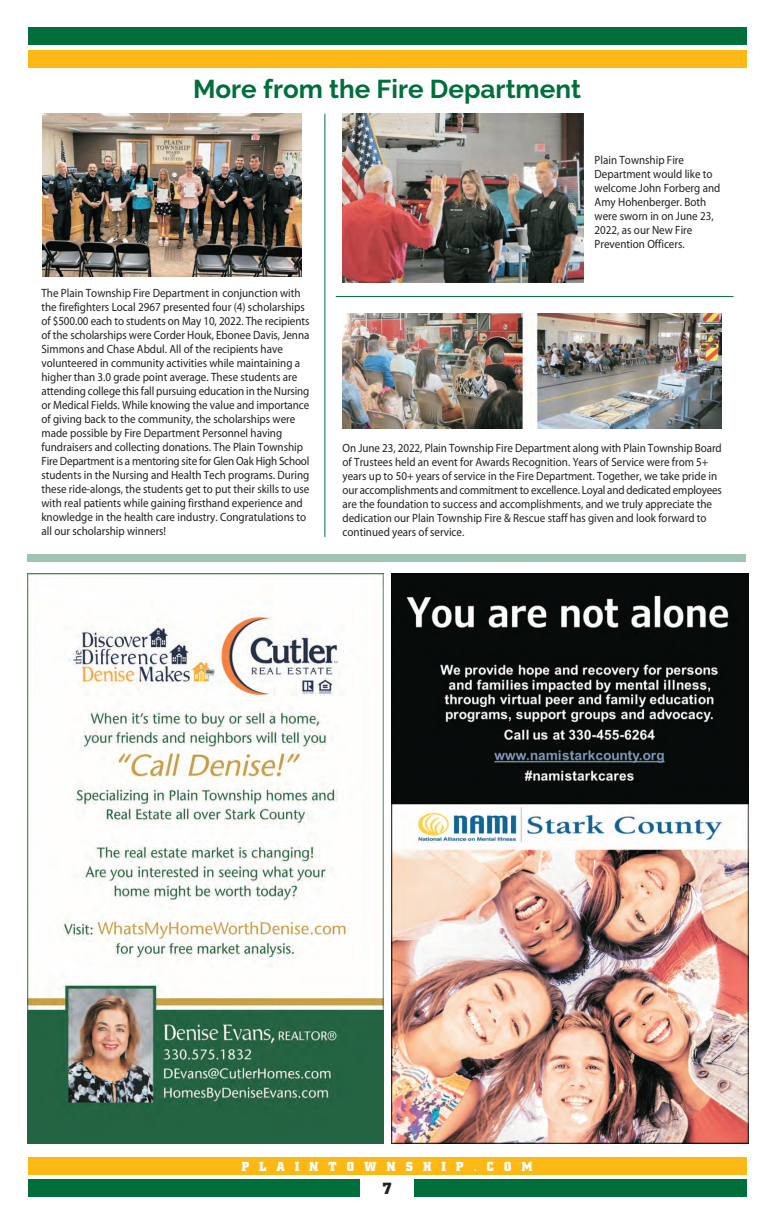
<style>
.page{position:relative;width:774px;height:1224px;background:#fff}
.page>*{position:absolute;margin:0;border:0;box-sizing:border-box;transform-origin:0 0}
.t1{font:700 26px "Raleway";color:#006f3c}
.t2{font:700 16px "City";color:#231f20}
.t3{font:700 13px "City";letter-spacing:.8em;color:#fff}
.t4{font:12px/14px "Myriad Pro";color:#231f20;scale:.92 1}
</style>
<div class="page">
<img style="left:27px;top:573px;width:356px;height:571px">
<img style="left:392px;top:573px;width:356px;height:571px">
<div style="left:28px;top:1157px;width:719px;height:18px;background:#fcb814"></div>
<div style="left:28px;top:1179px;width:719px;height:18px;background:#006f3c"></div>
<div style="left:360px;top:1177px;width:54px;height:26px;background:#fff"></div>
<div style="left:28px;top:50px;width:719px;height:18px;background:#fcb814"></div>
<div style="left:28px;top:554px;width:718px;height:8px;background:#9ec5b1"></div>
<img style="left:42px;top:113px;width:259px;height:164px">
<hr style="left:324px;top:114px;width:1px;height:423px;background:#006f3c">
<img style="left:343px;top:114px;width:240px;height:169px">
<hr style="left:336px;top:296px;width:398px;height:1px;background:#006f3c">
<img style="left:342px;top:313px;width:379px;height:116px">
<div style="left:28px;top:27px;width:719px;height:18px;background:#006f3c"></div>
<h1 class="t1" style="left:193px;top:73px;width:389px">More from the Fire Department</h1>
<p class="t4" style="left:595px;top:154px;width:138px">Plain Township Fire<br>Department would like to welcome John Forberg and<br>Amy Hohenberger. Both were sworn in on June 23,<br>2022, as our New Fire<br>Prevention Officers.</p>
<p class="t4" style="left:41px;top:286px;width:293px">The Plain Township Fire Department in conjunction with the firefighters Local 2967 presented four (4) scholarships of $500.00 each to students on May 10, 2022. The recipients of the scholarships were Corder Houk, Ebonee Davis, Jenna Simmons and Chase Abdul. All of the recipients have volunteered in community activities while maintaining a higher than 3.0 grade point average. These students are attending college this fall pursuing education in the Nursing or Medical Fields. While knowing the value and importance of giving back to the community, the scholarships were made possible by Fire Department Personnel having fundraisers and collecting donations. The Plain Township Fire Department is a mentoring site for Glen Oak High School students in the Nursing and Health Tech programs. During these ride-alongs, the students get to put their skills to use with real patients while gaining firsthand experience and knowledge in the health care industry. Congratulations to all our scholarship winners!</p>
<p class="t4" style="left:343px;top:442px;width:414px">On June 23, 2022, Plain Township Fire Department along with Plain Township Board of Trustees held an event for Awards Recognition. Years of Service were from 5+ years up to 50+ years of service in the Fire Department. Together, we take pride in our accomplishments and commitment to excellence. Loyal and dedicated employees are the foundation to success and accomplishments, and we truly appreciate the dedication our Plain Township Fire &amp; Rescue staff has given and look forward to continued years of service.</p>
<p class="t3" style="left:242px;top:1161px;width:292px">PLAINTOWNSHIP.COM</p>
<h2 class="t2" style="left:382px;top:1182px;width:11px">7</h2>
</div>
